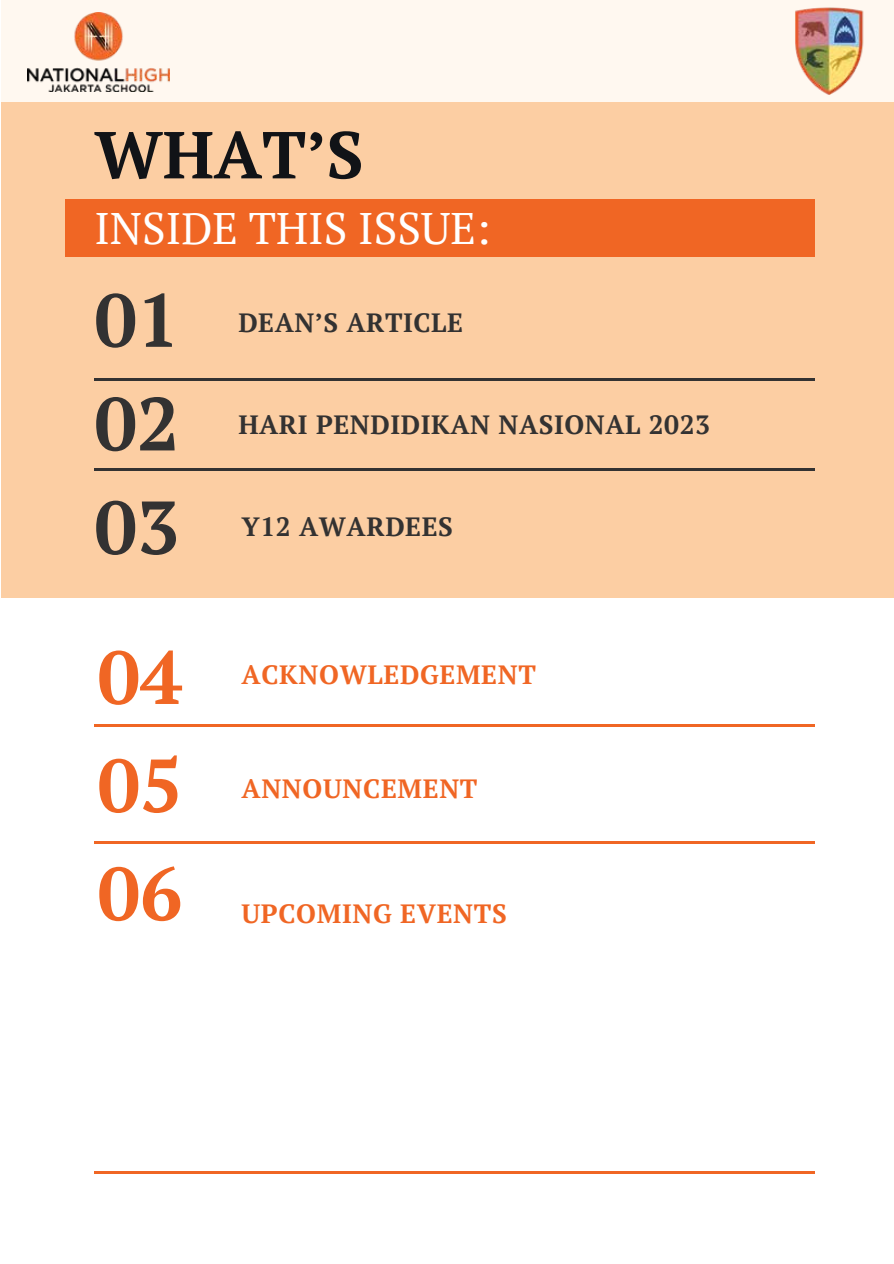
<style>
.page{position:relative;width:894px;height:1264px;background:#fff}
.page>*{position:absolute;margin:0;border:0;box-sizing:border-box;transform-origin:0 0}
.t1{font:700 75px/103.6px "PT Serif";color:#333232;text-align:justify}
.t2{font:700 75px/108.1px "PT Serif";color:#f06624;text-align:justify}
.t3{font:700 66.15px "PT Serif";color:#111317}
.t4{font:44.1px "PT Serif";color:#fff}
.t5{font:700 26.4px "PT Serif";letter-spacing:.02em;color:#333232}
.t6{font:700 26.4px "PT Serif";letter-spacing:.025em;color:#f06624}
</style>
<div class="page">
<div style="left:2px;top:0;width:891px;height:597px;background:#fccea3"></div>
<div style="left:66px;top:199px;width:748px;height:57px;background:#f06624"></div>
<hr style="left:94px;top:1171px;width:720px;height:2px;background:#f06624">
<hr style="left:94px;top:378px;width:720px;height:2px;background:#333232">
<hr style="left:94px;top:468px;width:720px;height:2px;background:#333232">
<hr style="left:94px;top:724px;width:720px;height:2px;background:#f06624">
<hr style="left:94px;top:841px;width:720px;height:2px;background:#f06624">
<div style="left:2px;top:0;width:891px;height:102px;background:#fff8f0"></div>
<img style="left:27px;top:12px;width:142px;height:79px">
<img style="left:795px;top:7px;width:69px;height:88px">
<h2 class="t3" style="left:94px;top:110px;width:270px">WHAT’S</h2>
<h3 class="t4" style="left:94px;top:198px;width:397px">INSIDE THIS ISSUE:</h3>
<h1 class="t1" style="left:94px;top:267px;width:86px">01<br>02<br>03</h1>
<h1 class="t2" style="left:98px;top:621px;width:86px">04<br>05<br>06</h1>
<p class="t5" style="left:238px;top:304px;width:226px">DEAN’S ARTICLE</p>
<p class="t5" style="left:238px;top:406px;width:473px">HARI PENDIDIKAN NASIONAL 2023</p>
<p class="t5" style="left:241px;top:508px;width:213px">Y12 AWARDEES</p>
<p class="t6" style="left:241px;top:657px;width:296px">ACKNOWLEDGEMENT</p>
<p class="t6" style="left:241px;top:770px;width:237px">ANNOUNCEMENT</p>
<p class="t6" style="left:241px;top:895px;width:267px">UPCOMING EVENTS</p>
</div>
